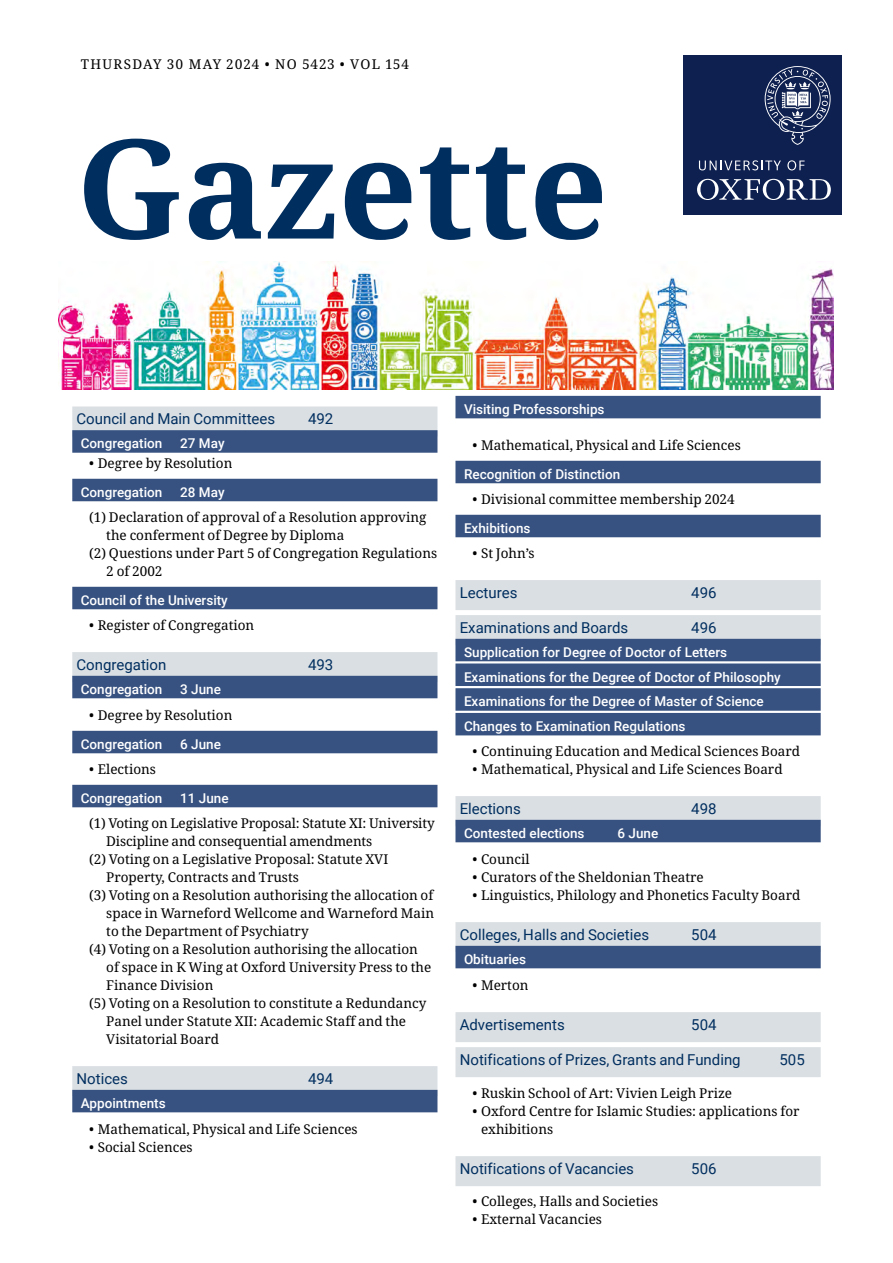
<style>
.page{position:relative;width:893px;height:1263px;background:#fff}
.page>*{position:absolute;margin:0;border:0;box-sizing:border-box;transform-origin:0 0}
.Gazette_Mast_Head{font:700 138px "Noto Serif";color:#002e5f}
.t1{font:15px "Roboto";color:#002e5f}
.Volume__numbers{font:13.5px/18px "Noto Serif";color:#000}
.t2{font:500 13.5px "Roboto";color:#fff}
.Volume__numbers-2{font:13.5px "Noto Serif";letter-spacing:.1em;color:#000}
</style>
<div class="page">
<div style="left:683px;top:55px;width:159px;height:159px;background:#0e2050"></div>
<svg style="left:697px;top:179px;width:134px;height:21px"></svg>
<svg style="left:787px;top:160px;width:18px;height:10px"></svg>
<svg style="left:699px;top:160px;width:82px;height:10px"></svg>
<svg style="left:765px;top:66px;width:66px;height:79px"></svg>
<img style="left:58px;top:261px;width:775px;height:128px">
<div style="left:72px;top:406px;width:365px;height:30px;background:#dadfe3"></div>
<div style="left:72px;top:430px;width:365px;height:23px;background:#375281"></div>
<div style="left:72px;top:479px;width:365px;height:22px;background:#375281"></div>
<div style="left:72px;top:587px;width:365px;height:22px;background:#375281"></div>
<div style="left:72px;top:652px;width:365px;height:30px;background:#dadfe3"></div>
<div style="left:72px;top:676px;width:365px;height:22px;background:#375281"></div>
<div style="left:72px;top:731px;width:365px;height:22px;background:#375281"></div>
<div style="left:72px;top:785px;width:365px;height:22px;background:#375281"></div>
<div style="left:72px;top:1066px;width:365px;height:30px;background:#dadfe3"></div>
<div style="left:72px;top:1090px;width:365px;height:22px;background:#375281"></div>
<div style="left:455px;top:396px;width:366px;height:22px;background:#375281"></div>
<div style="left:455px;top:461px;width:366px;height:22px;background:#375281"></div>
<div style="left:455px;top:515px;width:366px;height:22px;background:#375281"></div>
<div style="left:455px;top:580px;width:366px;height:30px;background:#dadfe3"></div>
<div style="left:455px;top:615px;width:366px;height:30px;background:#dadfe3"></div>
<div style="left:455px;top:639px;width:366px;height:22px;background:#375281"></div>
<div style="left:455px;top:663px;width:366px;height:23px;background:#375281"></div>
<div style="left:455px;top:688px;width:366px;height:23px;background:#375281"></div>
<div style="left:455px;top:713px;width:366px;height:22px;background:#375281"></div>
<div style="left:455px;top:796px;width:366px;height:30px;background:#dadfe3"></div>
<div style="left:455px;top:820px;width:366px;height:22px;background:#375281"></div>
<div style="left:455px;top:922px;width:366px;height:30px;background:#dadfe3"></div>
<div style="left:455px;top:946px;width:366px;height:22px;background:#375281"></div>
<div style="left:455px;top:1012px;width:366px;height:30px;background:#dadfe3"></div>
<div style="left:455px;top:1047px;width:366px;height:30px;background:#dadfe3"></div>
<div style="left:455px;top:1156px;width:366px;height:30px;background:#dadfe3"></div>
<p class="Volume__numbers-2" style="left:81px;top:55px;width:330px">THURSDAY 30 May 2024 • NO 5423 • VOL 154</p>
<h1 class="Gazette_Mast_Head" style="left:77px;top:92px;width:533px">Gazette</h1>
<p class="t1" style="left:77px;top:408px;width:200px">Council and Main Committees</p>
<p class="t1" style="left:308px;top:408px;width:27px">492</p>
<p class="t2" style="left:81px;top:434px;width:83px">Congregation</p>
<p class="t2" style="left:180px;top:434px;width:46px">27 May</p>
<p class="Volume__numbers" style="left:89px;top:455px;width:145px">• Degree by Resolution</p>
<p class="t2" style="left:81px;top:483px;width:83px">Congregation</p>
<p class="t2" style="left:180px;top:483px;width:46px">28 May</p>
<p class="Volume__numbers" style="left:106px;top:509px;width:322px;text-indent:-17px">(1) Declaration of approval of a Resolution approving the conferment of Degree by Diploma</p>
<p class="Volume__numbers" style="left:106px;top:545px;width:332px;text-indent:-17px">(2) Questions under Part 5 of Congregation Regulations<br>2 of 2002</p>
<p class="t2" style="left:81px;top:591px;width:149px">Council of the University</p>
<p class="Volume__numbers" style="left:89px;top:617px;width:167px">• Register of Congregation</p>
<p class="t1" style="left:77px;top:654px;width:91px">Congregation</p>
<p class="t1" style="left:308px;top:654px;width:27px">493</p>
<p class="t2" style="left:81px;top:680px;width:83px">Congregation</p>
<p class="t2" style="left:180px;top:680px;width:42px">3 June</p>
<p class="Volume__numbers" style="left:89px;top:707px;width:145px">• Degree by Resolution</p>
<p class="t2" style="left:81px;top:735px;width:83px">Congregation</p>
<p class="t2" style="left:180px;top:735px;width:42px">6 June</p>
<p class="Volume__numbers" style="left:89px;top:761px;width:68px">• Elections</p>
<p class="t2" style="left:81px;top:789px;width:83px">Congregation</p>
<p class="t2" style="left:180px;top:789px;width:50px">11 June</p>
<p class="Volume__numbers" style="left:106px;top:815px;width:330px;text-indent:-17px">(1) Voting on Legislative Proposal: Statute XI: University<br>Discipline and consequential amendments</p>
<p class="Volume__numbers" style="left:106px;top:851px;width:284px;text-indent:-17px">(2) Voting on a Legislative Proposal: Statute XVI<br>Property, Contracts and Trusts</p>
<p class="Volume__numbers" style="left:106px;top:887px;width:329px;text-align:justify;text-indent:-17px">(3) Voting on a Resolution authorising the allocation of space in Warneford Wellcome and Warneford Main to the Department of Psychiatry</p>
<p class="Volume__numbers" style="left:106px;top:941px;width:327px;text-indent:-17px">(4) Voting on a Resolution authorising the allocation of space in K Wing at Oxford University Press to the<br>Finance Division</p>
<p class="Volume__numbers" style="left:106px;top:995px;width:322px;text-indent:-17px">(5) Voting on a Resolution to constitute a Redundancy<br>Panel under Statute XII: Academic Staff and the<br>Visitatorial Board</p>
<p class="t1" style="left:77px;top:1068px;width:53px">Notices</p>
<p class="t1" style="left:308px;top:1068px;width:27px">494</p>
<p class="t2" style="left:81px;top:1094px;width:86px">Appointments</p>
<p class="Volume__numbers" style="left:89px;top:1121px;width:270px">• Mathematical, Physical and Life Sciences</p>
<p class="Volume__numbers" style="left:89px;top:1139px;width:105px">• Social Sciences</p>
<p class="t2" style="left:464px;top:400px;width:142px">Visiting Professorships</p>
<p class="Volume__numbers" style="left:472px;top:437px;width:270px">• Mathematical, Physical and Life Sciences</p>
<p class="t2" style="left:464px;top:465px;width:158px">Recognition of Distinction</p>
<p class="Volume__numbers" style="left:472px;top:491px;width:264px">• Divisional committee membership 2024</p>
<p class="t2" style="left:464px;top:519px;width:68px">Exhibitions</p>
<p class="Volume__numbers" style="left:472px;top:545px;width:64px">• St John’s</p>
<p class="t1" style="left:460px;top:582px;width:59px">Lectures</p>
<p class="t1" style="left:691px;top:582px;width:27px">496</p>
<p class="t1" style="left:460px;top:617px;width:170px">Examinations and Boards</p>
<p class="t1" style="left:691px;top:617px;width:27px">496</p>
<p class="t2" style="left:464px;top:643px;width:265px">Supplication for Degree of Doctor of Letters</p>
<p class="t2" style="left:464px;top:667px;width:318px">Examinations for the Degree of Doctor of Philosophy</p>
<p class="t2" style="left:464px;top:692px;width:301px">Examinations for the Degree of Master of Science</p>
<p class="t2" style="left:464px;top:717px;width:223px">Changes to Examination Regulations</p>
<p class="Volume__numbers" style="left:472px;top:743px;width:329px">• Continuing Education and Medical Sciences Board</p>
<p class="Volume__numbers" style="left:472px;top:761px;width:312px">• Mathematical, Physical and Life Sciences Board</p>
<p class="t1" style="left:460px;top:798px;width:63px">Elections</p>
<p class="t1" style="left:691px;top:798px;width:27px">498</p>
<p class="t2" style="left:464px;top:824px;width:122px">Contested elections</p>
<p class="t2" style="left:617px;top:824px;width:42px">6 June</p>
<p class="Volume__numbers" style="left:472px;top:851px;width:59px">• Council</p>
<p class="Volume__numbers" style="left:472px;top:869px;width:233px">• Curators of the Sheldonian Theatre</p>
<p class="Volume__numbers" style="left:472px;top:887px;width:329px">• Linguistics, Philology and Phonetics Faculty Board</p>
<p class="t1" style="left:460px;top:924px;width:191px">Colleges, Halls and Societies</p>
<p class="t1" style="left:691px;top:924px;width:27px">504</p>
<p class="t2" style="left:464px;top:950px;width:64px">Obituaries</p>
<p class="Volume__numbers" style="left:472px;top:977px;width:57px">• Merton</p>
<p class="t1" style="left:460px;top:1014px;width:107px">Advertisements</p>
<p class="t1" style="left:691px;top:1014px;width:27px">504</p>
<p class="t1" style="left:460px;top:1049px;width:282px">Notifications of Prizes, Grants and Funding</p>
<p class="t1" style="left:779px;top:1049px;width:27px">505</p>
<p class="Volume__numbers" style="left:472px;top:1085px;width:261px">• Ruskin School of Art: Vivien Leigh Prize</p>
<p class="Volume__numbers" style="left:481px;top:1103px;width:320px;text-indent:-9px">• Oxford Centre for Islamic Studies: applications for exhibitions</p>
<p class="t1" style="left:460px;top:1158px;width:176px">Notifications of Vacancies</p>
<p class="t1" style="left:691px;top:1158px;width:27px">506</p>
<p class="Volume__numbers" style="left:472px;top:1193px;width:187px">• Colleges, Halls and Societies</p>
<p class="Volume__numbers" style="left:472px;top:1211px;width:131px">• External Vacancies</p>
</div>
